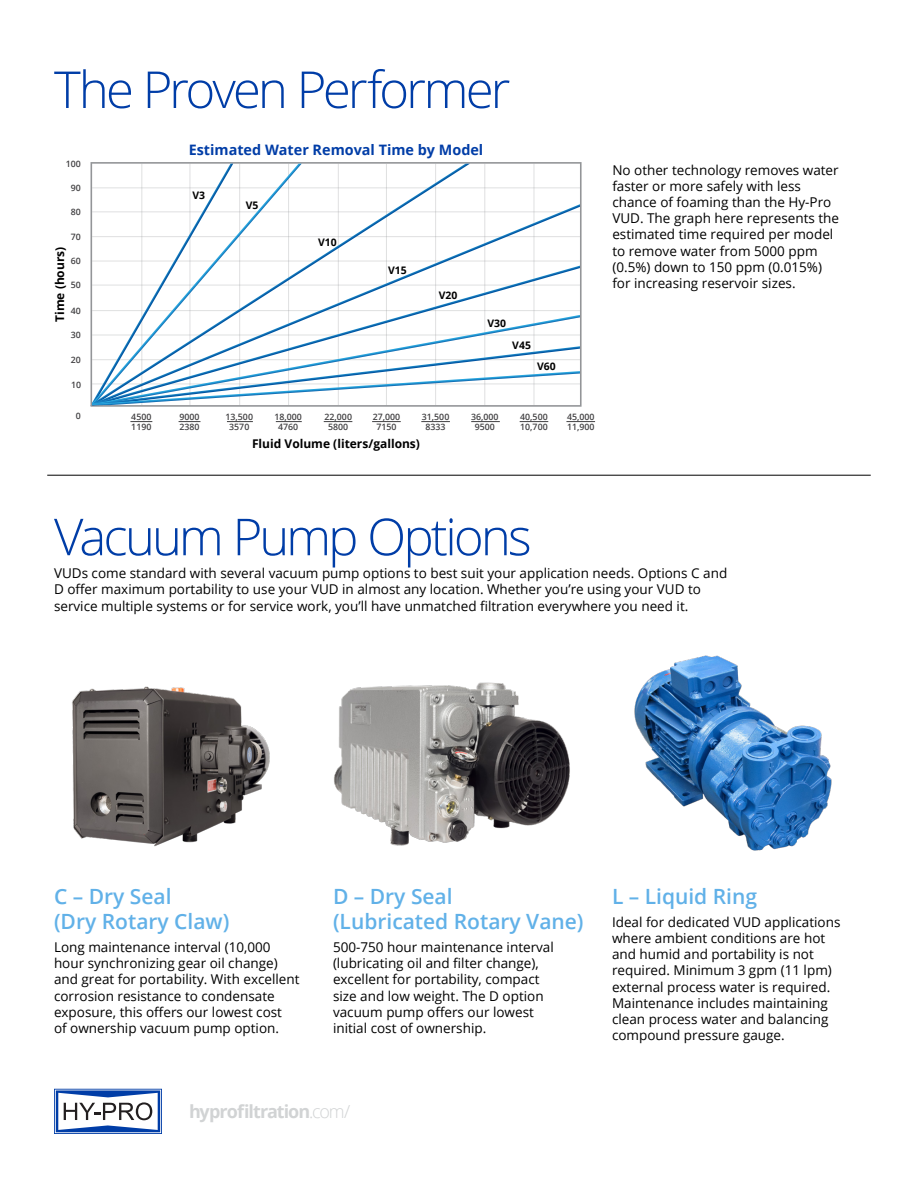
<style>
.page{position:relative;width:918px;height:1188px;background:#fff}
.page>*{position:absolute;margin:0;border:0;box-sizing:border-box;transform-origin:0 0}
.t1{font:300 51px "Open Sans";letter-spacing:-.06em;color:#003da7}
.t2{font:600 21px/25.2px "Open Sans";color:#61b1e8}
.t3{font:700 18px "Open Sans";letter-spacing:-.055em;color:#d1d3d4}
.t4{font:700 14.4px "Open Sans";color:#003da7}
.t5{font:13.5px/16.2px "Open Sans";color:#000}
.t6{font:700 12px "Open Sans";color:#000}
.t7{font:700 10.35px "Open Sans";color:#000}
.t8{font:600 8.85px/10.5px "Open Sans";color:#414042;text-align:center}
.s1{font-weight:300}
</style>
<div class="page">
<svg style="left:130px;top:421px;width:22px;height:1px"></svg>
<svg style="left:179px;top:421px;width:21px;height:1px"></svg>
<svg style="left:227px;top:421px;width:26px;height:1px"></svg>
<svg style="left:276px;top:421px;width:26px;height:1px"></svg>
<svg style="left:324px;top:421px;width:28px;height:1px"></svg>
<svg style="left:372px;top:421px;width:29px;height:1px"></svg>
<svg style="left:421px;top:421px;width:29px;height:1px"></svg>
<svg style="left:471px;top:421px;width:29px;height:1px"></svg>
<svg style="left:520px;top:421px;width:28px;height:1px"></svg>
<svg style="left:566px;top:421px;width:29px;height:1px"></svg>
<svg style="left:92px;top:164px;width:488px;height:243px"></svg>
<img style="left:72px;top:686px;width:198px;height:161px">
<img style="left:334px;top:682px;width:236px;height:164px">
<img style="left:634px;top:655px;width:198px;height:196px">
<hr style="left:47px;top:475px;width:824px;height:1px;background:#000">
<svg style="left:54px;top:1089px;width:108px;height:45px"></svg>
<h1 class="t1" style="left:54px;top:55px;width:458px">The Proven Performer</h1>
<p class="t8" style="left:66px;top:158px;width:17px">100</p>
<p class="t8" style="left:71px;top:182px;width:12px">90</p>
<p class="t8" style="left:71px;top:206px;width:12px">80</p>
<p class="t8" style="left:71px;top:231px;width:12px">70</p>
<p class="t6" style="left:51px;top:322px;width:77px;rotate:-90deg">Time (hours)</p>
<p class="t8" style="left:71px;top:255px;width:12px">60</p>
<p class="t8" style="left:71px;top:279px;width:12px">50</p>
<p class="t8" style="left:71px;top:305px;width:12px">40</p>
<p class="t8" style="left:71px;top:329px;width:12px">30</p>
<p class="t8" style="left:71px;top:354px;width:12px">20</p>
<p class="t8" style="left:71px;top:379px;width:12px">10</p>
<p class="t4" style="left:189px;top:139px;width:296px">Estimated Water Removal Time by Model</p>
<p class="t7" style="left:192px;top:188px;width:14px">V3</p>
<p class="t7" style="left:246px;top:198px;width:14px">V5</p>
<p class="t7" style="left:318px;top:235px;width:20px">V10</p>
<p class="t7" style="left:388px;top:263px;width:20px">V15</p>
<p class="t7" style="left:439px;top:288px;width:20px">V20</p>
<p class="t7" style="left:488px;top:316px;width:20px">V30</p>
<p class="t7" style="left:512px;top:338px;width:20px">V45</p>
<p class="t7" style="left:537px;top:359px;width:20px">V60</p>
<p class="t8" style="left:76px;top:411px;width:7px">0</p>
<p class="t8" style="left:131px;top:411px;width:22px;text-align:left">4500<br>1190</p>
<p class="t8" style="left:179px;top:411px;width:22px;text-align:left">9000<br>2380</p>
<p class="t8" style="left:226px;top:411px;width:29px">13,500<br>3570</p>
<p class="t8" style="left:275px;top:411px;width:29px">18,000<br>4760</p>
<p class="t8" style="left:325px;top:411px;width:29px">22,000<br>5800</p>
<p class="t8" style="left:373px;top:411px;width:29px">27,000<br>7150</p>
<p class="t8" style="left:422px;top:411px;width:29px">31,500<br>8333</p>
<p class="t8" style="left:471px;top:411px;width:29px">36,000<br>9500</p>
<p class="t8" style="left:520px;top:411px;width:29px;text-align:left">40,500<br>10,700</p>
<p class="t8" style="left:567px;top:411px;width:29px;text-align:left">45,000<br>11,900</p>
<p class="t6" style="left:252px;top:436px;width:169px">Fluid Volume (liters/gallons)</p>
<p class="t5" style="left:612px;top:161px;width:228px">No other technology removes water faster or more safely with less chance of foaming than the Hy-Pro<br>VUD. The graph here represents the estimated time required per model to remove water from 5000 ppm (0.5%) down to 150 ppm (0.015%) for increasing reservoir sizes.</p>
<h1 class="t1" style="left:54px;top:502px;width:479px">Vacuum Pump Options</h1>
<p class="t5" style="left:54px;top:565px;width:675px">VUDs come standard with several vacuum pump options to best suit your application needs. Options C and<br>D offer maximum portability to use your VUD in almost any location. Whether you’re using your VUD to service multiple systems or for service work, you’ll have unmatched filtration everywhere you need it.</p>
<h2 class="t2" style="left:54px;top:883px;width:177px">C – Dry Seal<br>(Dry Rotary Claw)</h2>
<p class="t5" style="left:54px;top:939px;width:247px">Long maintenance interval (10,000 hour synchronizing gear oil change) and great for portability. With excellent corrosion resistance to condensate exposure, this offers our lowest cost<br>of ownership vacuum pump option.</p>
<h2 class="t2" style="left:333px;top:883px;width:252px">D – Dry Seal<br>(Lubricated Rotary Vane)</h2>
<p class="t5" style="left:333px;top:939px;width:222px">500-750 hour maintenance interval (lubricating oil and filter change), excellent for portability, compact size and low weight. The D option vacuum pump offers our lowest initial cost of ownership.</p>
<h3 class="t3" style="left:189px;top:1099px;width:163px">hyprofiltration<span class="s1">.com/</span></h3>
<h2 class="t2" style="left:612px;top:883px;width:147px">L – Liquid Ring</h2>
<p class="t5" style="left:612px;top:913px;width:230px">Ideal for dedicated VUD applications where ambient conditions are hot and humid and portability is not required. Minimum 3 gpm (11 lpm) external process water is required.<br>Maintenance includes maintaining clean process water and balancing compound pressure gauge.</p>
</div>
